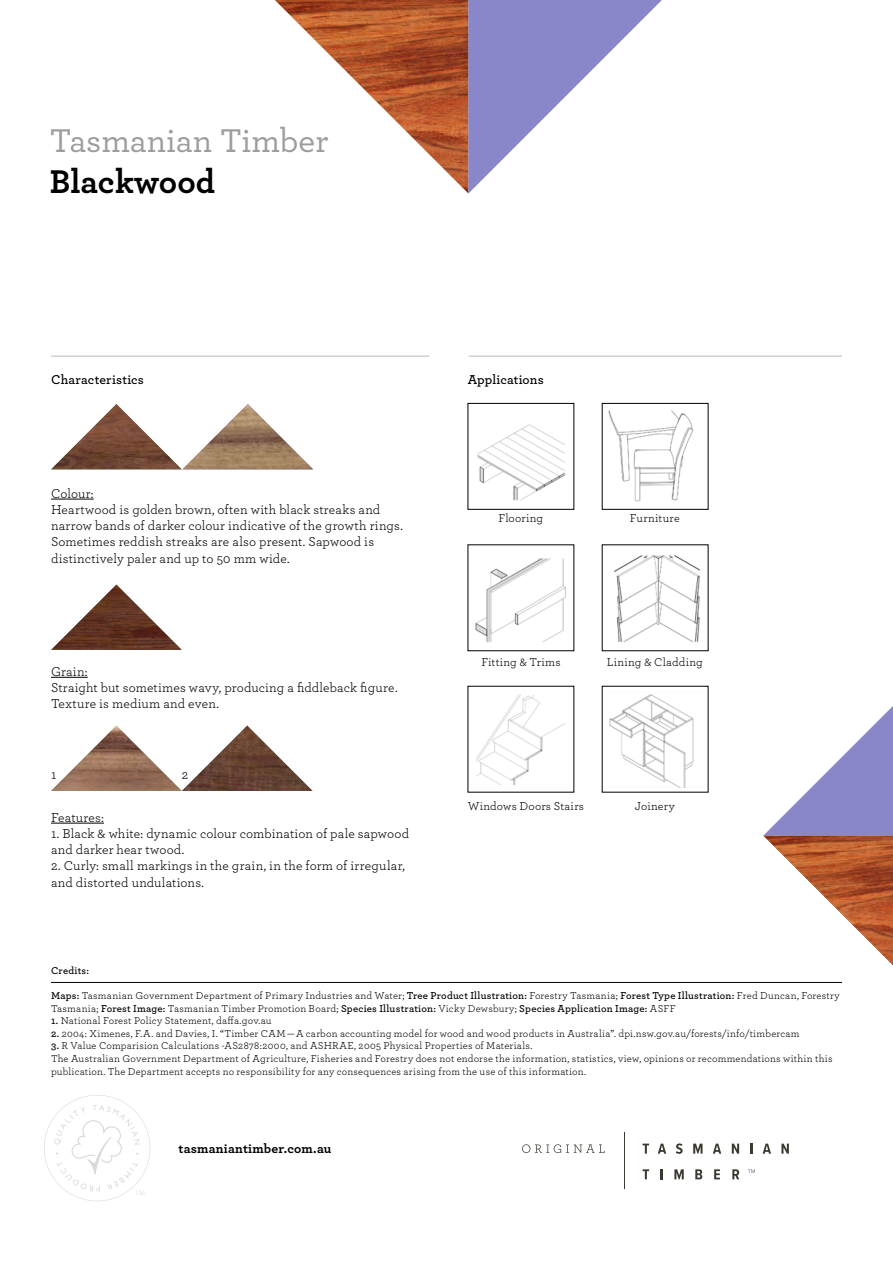
<style>
.page{position:relative;width:893px;height:1263px;background:#fff}
.page>*{position:absolute;margin:0;border:0;box-sizing:border-box;transform-origin:0 0}
.t1{font:500 34.5px "Archer";color:#9d9d9c}
.t2{font:700 34.5px "Archer";color:#000}
.t3{font:13.5px/16.2px "Archer";letter-spacing:.01em;color:#000}
.t4{font:600 13.5px "Archer";letter-spacing:.01em;color:#000}
.t5{font:700 13.5px "Archer";letter-spacing:.015em;color:#000}
.t6{font:12px "Archer";letter-spacing:.02em;color:#000}
.t7{font:10.5px/12.6px "Archer";letter-spacing:.02em;color:#000}
.t8{font:600 10.5px "Archer";letter-spacing:.02em;color:#000}
.s1{font-weight:600}
</style>
<div class="page">
<svg style="left:275px;top:0;width:387px;height:193px"></svg>
<hr style="left:51px;top:499px;width:43px;height:1px;background:#000">
<hr style="left:51px;top:677px;width:37px;height:1px;background:#000">
<hr style="left:51px;top:823px;width:53px;height:1px;background:#000">
<img style="left:477px;top:424px;width:89px;height:77px">
<img style="left:608px;top:410px;width:86px;height:92px">
<img style="left:475px;top:558px;width:91px;height:85px">
<img style="left:614px;top:555px;width:86px;height:88px">
<img style="left:476px;top:694px;width:90px;height:91px">
<img style="left:609px;top:694px;width:85px;height:93px">
<hr style="left:51px;top:355px;width:378px;height:2px;background:#d0d0d0">
<hr style="left:469px;top:355px;width:373px;height:2px;background:#d0d0d0">
<svg style="left:51px;top:404px;width:262px;height:65px"></svg>
<img style="left:51px;top:584px;width:131px;height:66px">
<svg style="left:51px;top:725px;width:262px;height:66px"></svg>
<hr style="left:51px;top:982px;width:791px;height:1px;background:#000">
<svg style="left:44px;top:1095px;width:106px;height:106px"></svg>
<svg style="left:522px;top:1144px;width:83px;height:9px"></svg>
<svg style="left:643px;top:1143px;width:6px;height:11px"></svg>
<svg style="left:658px;top:1143px;width:8px;height:11px"></svg>
<svg style="left:676px;top:1143px;width:7px;height:11px"></svg>
<svg style="left:693px;top:1143px;width:9px;height:11px"></svg>
<svg style="left:713px;top:1143px;width:8px;height:11px"></svg>
<svg style="left:732px;top:1143px;width:7px;height:11px"></svg>
<svg style="left:750px;top:1143px;width:2px;height:11px"></svg>
<svg style="left:763px;top:1143px;width:8px;height:11px"></svg>
<svg style="left:781px;top:1143px;width:8px;height:11px"></svg>
<svg style="left:643px;top:1169px;width:6px;height:10px"></svg>
<svg style="left:661px;top:1169px;width:2px;height:10px"></svg>
<svg style="left:674px;top:1169px;width:10px;height:10px"></svg>
<svg style="left:695px;top:1169px;width:7px;height:10px"></svg>
<svg style="left:714px;top:1169px;width:6px;height:10px"></svg>
<svg style="left:732px;top:1169px;width:7px;height:10px"></svg>
<hr style="left:624px;top:1132px;width:1px;height:56px;background:#3b3830">
<svg style="left:748px;top:1169px;width:7px;height:4px"></svg>
<svg style="left:763px;top:706px;width:130px;height:130px"></svg>
<img style="left:763px;top:836px;width:130px;height:129px">
<h1 class="t1" style="left:50px;top:116px;width:280px">Tasmanian Timber</h1>
<h1 class="t2" style="left:50px;top:155px;width:167px">Blackwood</h1>
<p class="t4" style="left:51px;top:370px;width:94px">Characteristics</p>
<p class="t3" style="left:51px;top:484px;width:353px">Colour:<br>Heartwood is golden brown, often with black streaks and narrow bands of darker colour indicative of the growth rings.<br>Sometimes reddish streaks are also present. Sapwood is distinctively paler and up to 50 mm wide.</p>
<p class="t3" style="left:51px;top:663px;width:348px">Grain:<br>Straight but sometimes wavy, producing a fiddleback figure.<br>Texture is medium and even.</p>
<p class="t3" style="left:51px;top:766px;width:7px">1</p>
<p class="t3" style="left:182px;top:766px;width:8px">2</p>
<p class="t3" style="left:51px;top:808px;width:54px">Features:</p>
<p class="t3" style="left:51px;top:825px;width:360px">1. Black &amp; white: dynamic colour combination of pale sapwood and darker hear twood.</p>
<p class="t3" style="left:51px;top:857px;width:355px">2. Curly: small markings in the grain, in the form of irregular, and distorted undulations.</p>
<p class="t4" style="left:468px;top:370px;width:77px">Applications</p>
<p class="t6" style="left:499px;top:510px;width:46px">Flooring</p>
<p class="t6" style="left:630px;top:510px;width:51px">Furniture</p>
<p class="t6" style="left:481px;top:654px;width:81px">Fitting &amp; Trims</p>
<p class="t6" style="left:607px;top:654px;width:97px">Lining &amp; Cladding</p>
<p class="t6" style="left:468px;top:798px;width:118px">Windows Doors Stairs</p>
<p class="t6" style="left:635px;top:798px;width:41px">Joinery</p>
<p class="t8" style="left:51px;top:962px;width:40px">Credits:</p>
<p class="t7" style="left:51px;top:989px;width:790px"><span class="s1">Maps:</span> Tasmanian Government Department of Primary Industries and Water; <span class="s1">Tree Product Illustration:</span> Forestry Tasmania; <span class="s1">Forest Type Illustration:</span> Fred Duncan, Forestry<br>Tasmania; <span class="s1">Forest Image:</span> Tasmanian Timber Promotion Board; <span class="s1">Species Illustration:</span> Vicky Dewsbury; <span class="s1">Species Application Image:</span> ASFF</p>
<p class="t7" style="left:51px;top:1014px;width:222px"><span class="s1">1.</span> National Forest Policy Statement, daffa.gov.au</p>
<p class="t7" style="left:51px;top:1026px;width:750px"><span class="s1">2.</span> 2004: Ximenes, F.A. and Davies, I. “Timber CAM — A carbon accounting model for wood and wood products in Australia”. dpi.nsw.gov.au/forests/info/timbercam</p>
<p class="t7" style="left:51px;top:1039px;width:783px"><span class="s1">3.</span> R Value Comparision Calculations -AS2878:2000, and ASHRAE, 2005 Physical Properties of Materials.<br>The Australian Government Department of Agriculture, Fisheries and Forestry does not endorse the information, statistics, view, opinions or recommendations within this publication. The Department accepts no responsibility for any consequences arising from the use of this information.</p>
<p class="t5" style="left:179px;top:1138px;width:154px">tasmaniantimber.com.au</p>
</div>
